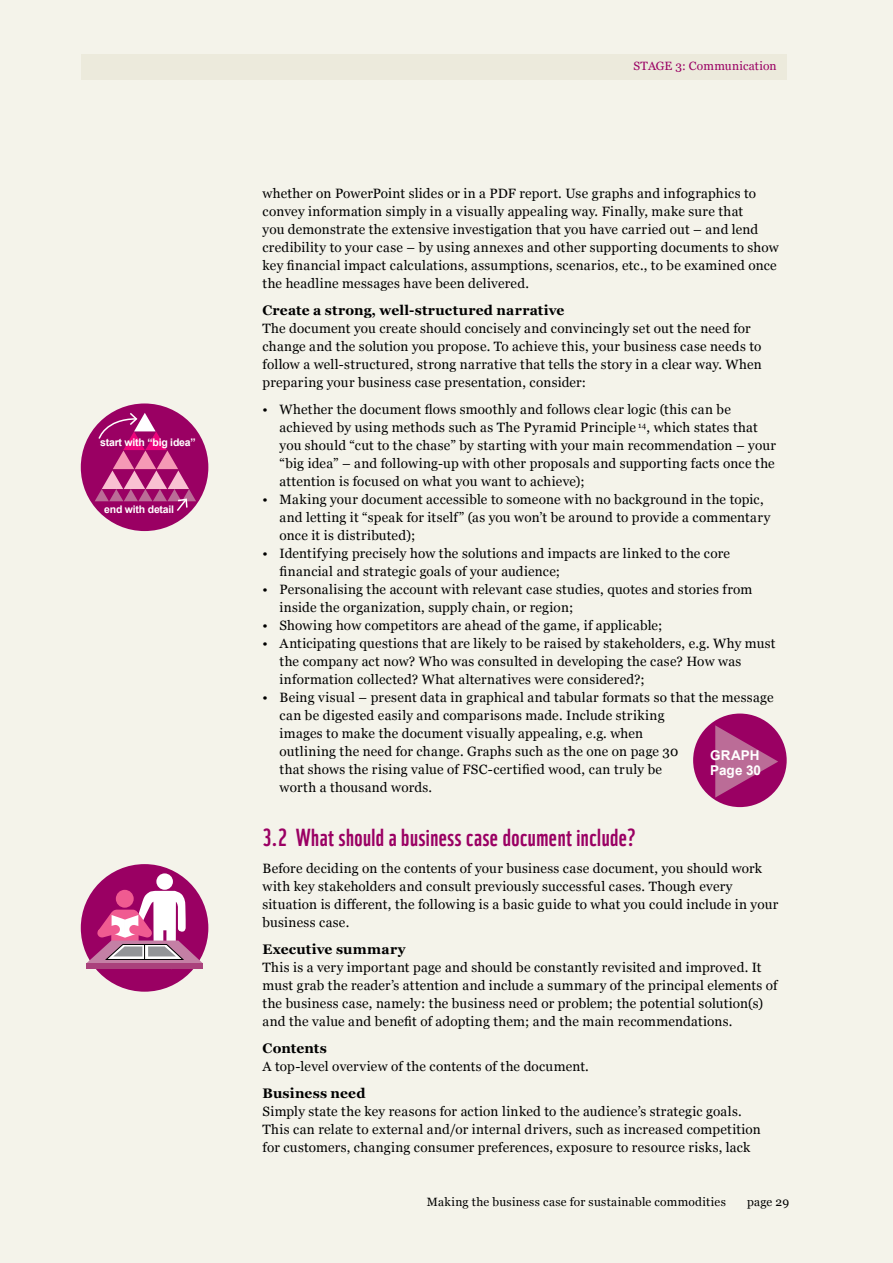
<style>
.page{position:relative;width:893px;height:1263px;background:#f4f3ea}
.page>*{position:absolute;margin:0;border:0;box-sizing:border-box;transform-origin:0 0}
.t1{font:24px "WWF";letter-spacing:.02em;color:#9a0063}
.t2{font:700 13.8px "Georgia";letter-spacing:.015em;color:#000}
.t3{font:13.5px/18px "Georgia";letter-spacing:.02em;color:#000}
.t4{font:700 13.5px/15px "Arial";letter-spacing:.005em;color:#fff}
.t5{font:12px "Georgia";letter-spacing:.025em;color:#000}
.t6{font:12px "Georgia";letter-spacing:.025em;color:#9a0063}
.t7{font:700 10.5px "Arial";letter-spacing:-.02em;color:#fff}
</style>
<div class="page">
<div style="left:81px;top:54px;width:706px;height:26px;background:#eceadc"></div>
<div style="left:81px;top:403px;width:127px;height:128px;background:#9a0063;border-radius:50%"></div>
<svg style="left:95px;top:411px;width:101px;height:102px"></svg>
<div style="left:81px;top:864px;width:127px;height:128px;background:#9a0063;border-radius:50%"></div>
<div style="left:156px;top:873px;width:17px;height:17px;background:#fff;border-radius:50%"></div>
<svg style="left:86px;top:891px;width:117px;height:78px"></svg>
<div style="left:693px;top:713px;width:94px;height:94px;background:#9a0063;border-radius:50%"></div>
<svg style="left:715px;top:725px;width:63px;height:72px"></svg>
<p class="t7" style="left:100px;top:436px;width:97px">start with “big idea”</p>
<p class="t7" style="left:104px;top:502px;width:71px">end with detail</p>
<p class="t6" style="left:634px;top:57px;width:16px">Stage</p>
<p class="t6" style="left:675px;top:57px;width:103px">3: Communication</p>
<p class="t3" style="left:263px;top:184px;width:518px">whether on PowerPoint slides or in a PDF report. Use graphs and infographics to convey information simply in a visually appealing way. Finally, make sure that<br>you demonstrate the extensive investigation that you have carried out – and lend credibility to your case – by using annexes and other supporting documents to show key financial impact calculations, assumptions, scenarios, etc., to be examined once the headline messages have been delivered.</p>
<p class="t2" style="left:263px;top:300px;width:303px">Create a strong, well-structured narrative</p>
<p class="t3" style="left:263px;top:319px;width:501px">The document you create should concisely and convincingly set out the need for change and the solution you propose. To achieve this, your business case needs to follow a well-structured, strong narrative that tells the story in a clear way. When preparing your business case presentation, consider:</p>
<p class="t3" style="left:280px;top:400px;width:498px;text-indent:-17px">• Whether the document flows smoothly and follows clear logic (this can be achieved by using methods such as The Pyramid Principle <sup>14</sup>, which states that you should “cut to the chase” by starting with your main recommendation – your “big idea” – and following-up with other proposals and supporting facts once the attention is focused on what you want to achieve);</p>
<p class="t3" style="left:280px;top:490px;width:492px;text-indent:-17px">• Making your document accessible to someone with no background in the topic, and letting it “speak for itself” (as you won’t be around to provide a commentary once it is distributed);</p>
<p class="t3" style="left:280px;top:544px;width:452px;text-indent:-17px">• Identifying precisely how the solutions and impacts are linked to the core financial and strategic goals of your audience;</p>
<p class="t3" style="left:280px;top:580px;width:474px;text-indent:-17px">• Personalising the account with relevant case studies, quotes and stories from inside the organization, supply chain, or region;</p>
<p class="t3" style="left:263px;top:616px;width:401px">• Showing how competitors are ahead of the game, if applicable;</p>
<p class="t3" style="left:280px;top:634px;width:497px;text-indent:-17px">• Anticipating questions that are likely to be raised by stakeholders, e.g. Why must the company act now? Who was consulted in developing the case? How was information collected? What alternatives were considered?;</p>
<p class="t3" style="left:280px;top:688px;width:495px;text-indent:-17px">• Being visual – present data in graphical and tabular formats so that the message can be digested easily and comparisons made. Include striking<br>images to make the document visually appealing, e.g. when<br>outlining the need for change. Graphs such as the one on page 30<br>that shows the rising value of FSC-certified wood, can truly be<br>worth a thousand words.</p>
<h1 class="t1" style="left:263px;top:819px;width:375px">3.2 What should a business case document include?</h1>
<p class="t3" style="left:263px;top:859px;width:517px">Before deciding on the contents of your business case document, you should work with key stakeholders and consult previously successful cases. Though every situation is different, the following is a basic guide to what you could include in your business case.</p>
<p class="t2" style="left:263px;top:939px;width:144px">Executive summary</p>
<p class="t3" style="left:263px;top:958px;width:516px">This is a very important page and should be constantly revisited and improved. It must grab the reader’s attention and include a summary of the principal elements of the business case, namely: the business need or problem; the potential solution(s) and the value and benefit of adopting them; and the main recommendations.</p>
<p class="t2" style="left:263px;top:1038px;width:66px">Contents</p>
<p class="t3" style="left:263px;top:1057px;width:328px">A top-level overview of the contents of the document.</p>
<p class="t2" style="left:263px;top:1083px;width:104px">Business need</p>
<p class="t3" style="left:263px;top:1102px;width:500px">Simply state the key reasons for action linked to the audience’s strategic goals.<br>This can relate to external and/or internal drivers, such as increased competition for customers, changing consumer preferences, exposure to resource risks, lack</p>
<p class="t4" style="left:710px;top:748px;width:52px">Graph page 30</p>
<p class="t5" style="left:427px;top:1193px;width:301px">Making the business case for sustainable commodities</p>
<p class="t5" style="left:747px;top:1193px;width:44px">page 29</p>
</div>
